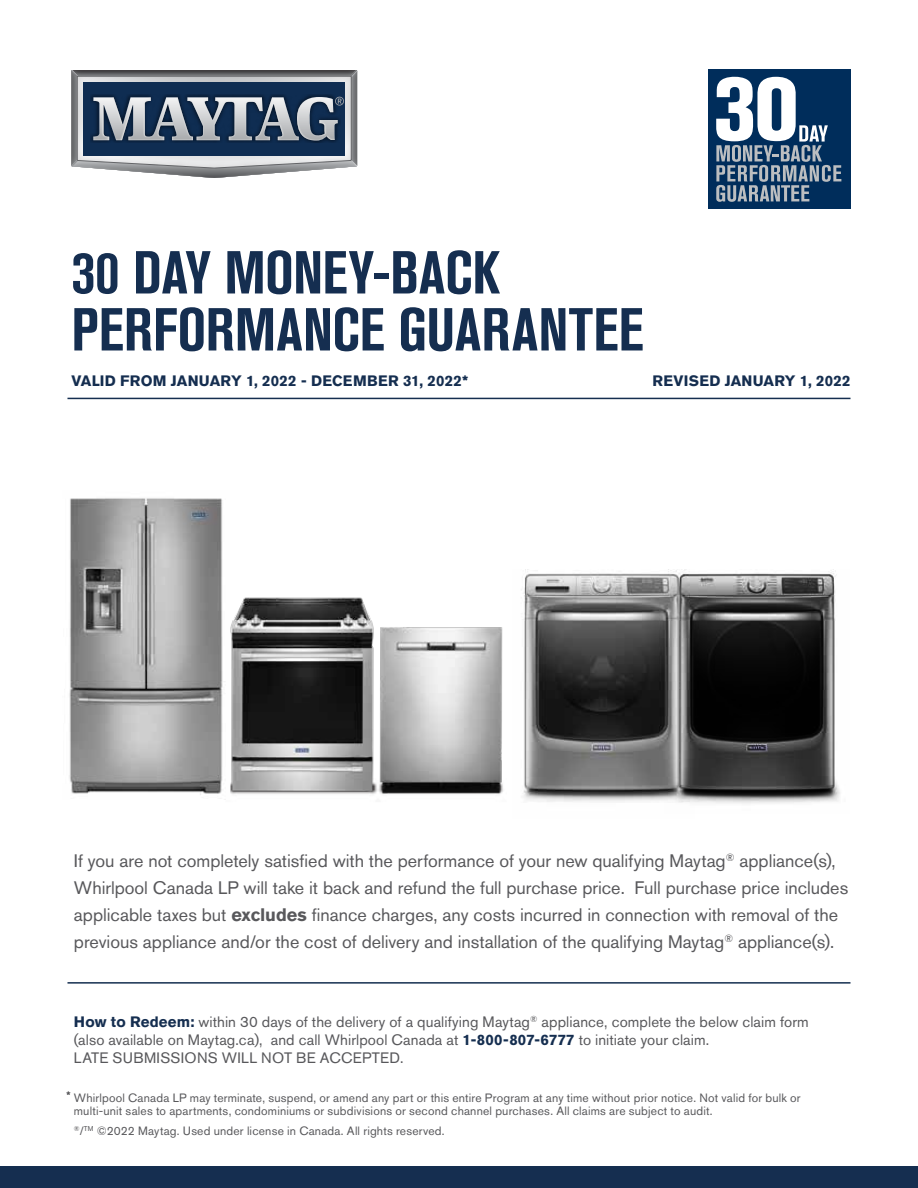
<style>
.page{position:relative;width:918px;height:1188px;background:#fff}
.page>*{position:absolute;margin:0;border:0;box-sizing:border-box;transform-origin:0 0}
.t1{font:700 condensed 60px/57px "Akzidenz Grotesk BE";color:#152e50}
.t2{font:18px/27px "Akzidenz Grotesk BE";color:#58585b}
.t3{font:15px/18px "Akzidenz Grotesk BE";letter-spacing:.01em;color:#58585b}
.t4{font:700 15px "Akzidenz Grotesk BE";letter-spacing:.015em;color:#152e50}
.t5{font:12px/13.5px "Akzidenz Grotesk BE";letter-spacing:.015em;color:#58585b}
.s1{font-weight:700}
.s2{font-weight:700;color:#152e50}
</style>
<div class="page">
<img style="left:69px;top:498px;width:154px;height:297px">
<img style="left:522px;top:569px;width:143px;height:233px">
<hr style="left:67px;top:398px;width:784px;height:1px;background:#152e50">
<img style="left:380px;top:627px;width:123px;height:167px">
<img style="left:665px;top:569px;width:175px;height:235px">
<img style="left:230px;top:597px;width:150px;height:197px">
<div style="left:0;top:1166px;width:918px;height:22px;background:#152e50"></div>
<svg style="left:71px;top:70px;width:286px;height:108px;background:#6b7889"></svg>
<hr style="left:67px;top:982px;width:784px;height:2px;background:#152e50">
<div style="left:708px;top:69px;width:143px;height:140px;background:#002d5b"></div>
<svg style="left:716px;top:77px;width:125px;height:125px"></svg>
<h1 class="t1" style="left:71px;top:244px;width:574px">30 DAY MONEY-BACK<br>PERFORMANCE GUARANTEE</h1>
<p class="t4" style="left:71px;top:372px;width:398px">VALID FROM JANUARY 1, 2022 - DECEMBER 31, 2022*</p>
<p class="t4" style="left:653px;top:372px;width:199px">REVISED JANUARY 1, 2022</p>
<p class="t2" style="left:74px;top:847px;width:776px">If you are not completely satisfied with the performance of your new qualifying Maytag<sup>®</sup> appliance(s), Whirlpool Canada LP will take it back and refund the full purchase price. Full purchase price includes applicable taxes but <span class="s1">excludes</span> finance charges, any costs incurred in connection with removal of the previous appliance and/or the cost of delivery and installation of the qualifying Maytag<sup>®</sup> appliance(s).</p>
<p class="t3" style="left:74px;top:1012px;width:736px"><span class="s2">How to Redeem:</span> within 30 days of the delivery of a qualifying Maytag<sup>®</sup> appliance, complete the below claim form (also available on Maytag.ca), and call Whirlpool Canada at <span class="s2">1-800-807-6777</span> to initiate your claim.<br>LATE SUBMISSIONS WILL NOT BE ACCEPTED.</p>
<p class="t5" style="left:74px;top:1091px;width:728px">Whirlpool Canada LP may terminate, suspend, or amend any part or this entire Program at any time without prior notice. Not valid for bulk or multi-unit sales to apartments, condominiums or subdivisions or second channel purchases. All claims are subject to audit.</p>
<p class="t5" style="left:74px;top:1124px;width:372px"><sup>®</sup>/<sup>TM</sup> ©2022 Maytag. Used under license in Canada. All rights reserved.</p>
<p class="t5" style="left:67px;top:1089px;width:6px">*</p>
</div>
